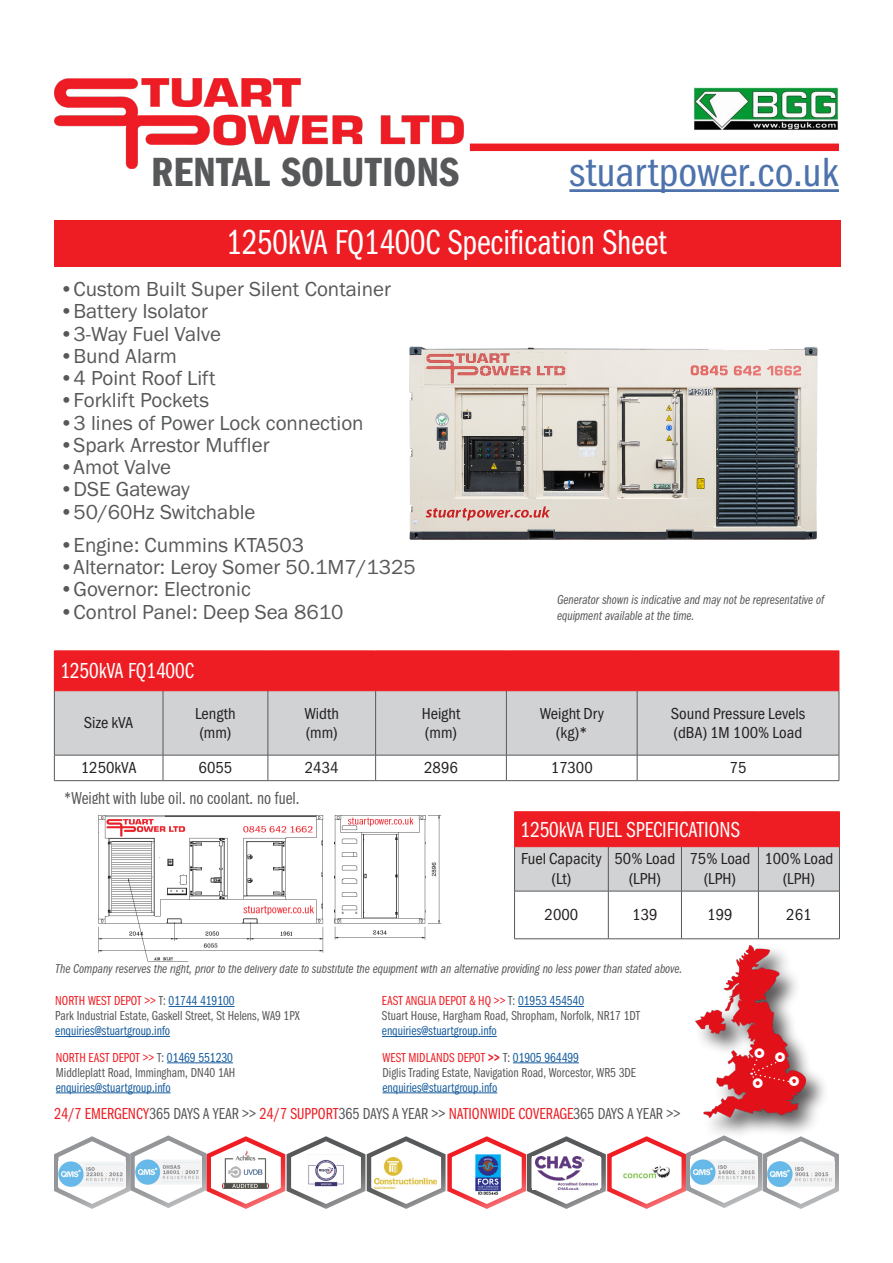
<style>
.page{position:relative;width:893px;height:1263px;background:#fff}
.page>*{position:absolute;margin:0;border:0;box-sizing:border-box;transform-origin:0 0}
.t1{font:42.3px "Franklin Gothic URW Com Boo";color:#4d72ac;scale:1.14 1}
.t2{font:42.3px "Franklin Gothic URW Com Dem";color:#57585a;scale:1.14 1}
.t3{font:36px "Franklin Gothic URW Com Boo";color:#fff}
.t4{font:22.5px "Franklin Gothic URW Com Boo";color:#fff}
.t5{font:21px "Franklin Gothic URW Boo";color:#57585a}
.t6{font:18px "Franklin Gothic URW Com Boo";color:#57585a}
.t7{font:16.5px/19.8px "Franklin Gothic URW Cond";color:#231f20;text-align:center}
.t8{font:16.5px "Franklin Gothic URW Com Boo";color:#ee1d23}
.t9{font:13.5px/16.2px "Franklin Gothic URW Com Boo Ita";color:#57585a}
.t10{font:13.5px "Franklin Gothic URW Com Boo";color:#57585a}
.t11{font:13.5px "Franklin Gothic URW Com Boo";color:#ee1d23}
.t12{font:13.5px "Franklin Gothic URW Com Boo";color:#175d9e}
.s1{font-family:"Franklin Gothic URW Com Boo"}
.s2{color:#57585a}
.s3{color:#175d9e}
.s4{font-family:"Franklin Gothic URW Com Dem"}
</style>
<div class="page">
<div style="left:54px;top:221px;width:786px;height:46px;background:#ee1d23"></div>
<svg style="left:54px;top:1135px;width:785px;height:74px"></svg>
<img style="left:691px;top:1159px;width:66px;height:25px">
<img style="left:767px;top:1161px;width:68px;height:25px">
<img style="left:54px;top:79px;width:409px;height:90px">
<div style="left:470px;top:144px;width:369px;height:7px;background:#ee1d23"></div>
<img style="left:409px;top:346px;width:409px;height:194px">
<div style="left:54px;top:651px;width:785px;height:40px;background:#ee1d23"></div>
<div style="left:55px;top:691px;width:784px;height:64px;background:#d1d2d4"></div>
<hr style="left:54px;top:650px;width:109px;height:1px;background:#ee1d23">
<hr style="left:163px;top:650px;width:105px;height:1px;background:#ee1d23">
<hr style="left:268px;top:650px;width:108px;height:1px;background:#ee1d23">
<hr style="left:376px;top:650px;width:130px;height:1px;background:#ee1d23">
<hr style="left:506px;top:650px;width:131px;height:1px;background:#ee1d23">
<hr style="left:637px;top:650px;width:202px;height:1px;background:#ee1d23">
<hr style="left:839px;top:651px;width:1px;height:39px;background:#ee1d23">
<hr style="left:54px;top:691px;width:1px;height:64px;background:#57585a">
<hr style="left:163px;top:691px;width:1px;height:64px;background:#57585a">
<hr style="left:268px;top:691px;width:1px;height:64px;background:#57585a">
<hr style="left:375px;top:691px;width:1px;height:64px;background:#57585a">
<hr style="left:506px;top:691px;width:1px;height:64px;background:#57585a">
<hr style="left:637px;top:691px;width:1px;height:64px;background:#57585a">
<hr style="left:839px;top:691px;width:1px;height:64px;background:#57585a">
<svg style="left:54px;top:755px;width:786px;height:26px"></svg>
<hr style="left:54px;top:780px;width:109px;height:1px;background:#57585a">
<hr style="left:163px;top:780px;width:105px;height:1px;background:#57585a">
<hr style="left:268px;top:780px;width:108px;height:1px;background:#57585a">
<hr style="left:376px;top:780px;width:130px;height:1px;background:#57585a">
<hr style="left:506px;top:780px;width:131px;height:1px;background:#57585a">
<hr style="left:637px;top:780px;width:202px;height:1px;background:#57585a">
<hr style="left:569px;top:189px;width:270px;height:3px;background:#4d72ac">
<img style="left:694px;top:87px;width:145px;height:43px">
<div style="left:514px;top:812px;width:325px;height:35px;background:#ee1d23"></div>
<svg style="left:515px;top:847px;width:324px;height:91px"></svg>
<hr style="left:514px;top:847px;width:1px;height:44px;background:#57585a">
<hr style="left:608px;top:847px;width:1px;height:44px;background:#57585a">
<hr style="left:681px;top:847px;width:1px;height:44px;background:#57585a">
<hr style="left:758px;top:847px;width:1px;height:44px;background:#57585a">
<hr style="left:839px;top:847px;width:1px;height:44px;background:#57585a">
<hr style="left:514px;top:891px;width:94px;height:1px;background:#57585a">
<hr style="left:514px;top:891px;width:1px;height:47px;background:#57585a">
<hr style="left:608px;top:891px;width:73px;height:1px;background:#57585a">
<hr style="left:608px;top:891px;width:1px;height:47px;background:#57585a">
<hr style="left:681px;top:891px;width:77px;height:1px;background:#57585a">
<hr style="left:681px;top:891px;width:1px;height:47px;background:#57585a">
<hr style="left:758px;top:891px;width:82px;height:1px;background:#57585a">
<hr style="left:758px;top:891px;width:1px;height:47px;background:#57585a">
<hr style="left:839px;top:891px;width:1px;height:47px;background:#57585a">
<hr style="left:514px;top:938px;width:94px;height:1px;background:#57585a">
<hr style="left:608px;top:938px;width:73px;height:1px;background:#57585a">
<hr style="left:681px;top:938px;width:77px;height:1px;background:#57585a">
<hr style="left:758px;top:938px;width:82px;height:1px;background:#57585a">
<hr style="left:514px;top:811px;width:94px;height:1px;background:#ee1d23">
<hr style="left:608px;top:811px;width:73px;height:1px;background:#ee1d23">
<hr style="left:681px;top:811px;width:77px;height:1px;background:#ee1d23">
<hr style="left:758px;top:811px;width:82px;height:1px;background:#ee1d23">
<hr style="left:839px;top:812px;width:1px;height:34px;background:#ee1d23">
<hr style="left:758px;top:846px;width:82px;height:1px;background:#ee1d23">
<div style="left:694px;top:943px;width:136px;height:197px;background:#231f20;opacity:.75"></div>
<img style="left:695px;top:946px;width:111px;height:172px">
<hr style="left:167px;top:1062px;width:66px;height:1px;background:#175d9e">
<hr style="left:56px;top:1092px;width:115px;height:1px;background:#175d9e">
<hr style="left:169px;top:1006px;width:66px;height:1px;background:#175d9e">
<hr style="left:55px;top:1036px;width:115px;height:1px;background:#175d9e">
<hr style="left:513px;top:1062px;width:66px;height:1px;background:#175d9e">
<hr style="left:382px;top:1092px;width:115px;height:1px;background:#175d9e">
<hr style="left:518px;top:1006px;width:66px;height:1px;background:#175d9e">
<hr style="left:382px;top:1036px;width:115px;height:1px;background:#175d9e">
<img style="left:98px;top:815px;width:344px;height:147px">
<svg style="left:750px;top:1048px;width:49px;height:40px;background:#d72830"></svg>
<p class="t2" style="left:151px;top:143px;width:271px">RENTAL SOLUTIONS</p>
<p class="t1" style="left:569px;top:144px;width:238px">stuartpower.co.uk</p>
<p class="t3" style="left:227px;top:217px;width:441px">1250kVA FQ1400C Specification Sheet</p>
<p class="t5" style="left:60px;top:276px;width:333px">•Custom Built Super Silent Container</p>
<p class="t5" style="left:60px;top:298px;width:150px">•Battery Isolator</p>
<p class="t5" style="left:60px;top:320px;width:163px">•3-Way Fuel Valve</p>
<p class="t5" style="left:60px;top:343px;width:119px">•Bund Alarm</p>
<p class="t5" style="left:60px;top:365px;width:158px">•4 Point Roof Lift</p>
<p class="t5" style="left:60px;top:387px;width:151px">•Forklift Pockets</p>
<p class="t5" style="left:60px;top:409px;width:306px">•3 lines of Power Lock connection</p>
<p class="t5" style="left:60px;top:432px;width:212px">•Spark Arrestor Muffler</p>
<p class="t5" style="left:60px;top:454px;width:113px">•Amot Valve</p>
<p class="t5" style="left:60px;top:476px;width:132px">•DSE Gateway</p>
<p class="t5" style="left:60px;top:498px;width:197px"><span class="s1">•</span>50/60Hz Switchable</p>
<p class="t5" style="left:60px;top:532px;width:246px">•Engine: Cummins KTA503</p>
<p class="t5" style="left:60px;top:554px;width:358px">•Alternator: Leroy Somer 50.1M7/1325</p>
<p class="t5" style="left:60px;top:576px;width:193px"><span class="s1">•</span>Governor: Electronic</p>
<p class="t5" style="left:60px;top:599px;width:285px"><span class="s1">•</span>Control Panel: Deep Sea 8610</p>
<p class="t4" style="left:60px;top:656px;width:135px">1250kVA FQ1400C</p>
<p class="t7" style="left:84px;top:712px;width:51px">Size kVA</p>
<p class="t7" style="left:195px;top:702px;width:42px">Length</p>
<p class="t7" style="left:200px;top:722px;width:33px">(mm)</p>
<p class="t7" style="left:304px;top:702px;width:36px">Width</p>
<p class="t7" style="left:306px;top:722px;width:33px">(mm)</p>
<p class="t7" style="left:422px;top:702px;width:40px">Height</p>
<p class="t7" style="left:425px;top:722px;width:33px">(mm)</p>
<p class="t9" style="left:557px;top:592px;width:269px">Generator shown is indicative and may not be representative of equipment available at the time.</p>
<p class="t7" style="left:540px;top:702px;width:66px">Weight Dry</p>
<p class="t7" style="left:556px;top:722px;width:33px">(kg)*</p>
<p class="t7" style="left:671px;top:702px;width:136px">Sound Pressure Levels</p>
<p class="t7" style="left:674px;top:722px;width:130px">(dBA) 1M 100% Load</p>
<p class="t7" style="left:81px;top:757px;width:57px">1250kVA</p>
<p class="t7" style="left:199px;top:757px;width:35px">6055</p>
<p class="t7" style="left:305px;top:757px;width:35px">2434</p>
<p class="t7" style="left:424px;top:757px;width:35px">2896</p>
<p class="t7" style="left:551px;top:757px;width:44px">17300</p>
<p class="t7" style="left:730px;top:757px;width:18px">75</p>
<p class="t6" style="left:64px;top:786px;width:237px">*Weight with lube oil, no coolant, no fuel.</p>
<p class="t4" style="left:520px;top:814px;width:221px">1250kVA FUEL SPECIFICATIONS</p>
<p class="t7" style="left:521px;top:848px;width:82px">Fuel Capacity (Lt)</p>
<p class="t7" style="left:614px;top:848px;width:62px">50% Load</p>
<p class="t7" style="left:689px;top:848px;width:62px">75% Load</p>
<p class="t7" style="left:704px;top:868px;width:33px">(LPH)</p>
<p class="t7" style="left:629px;top:868px;width:33px">(LPH)</p>
<p class="t7" style="left:764px;top:848px;width:71px">100% Load</p>
<p class="t7" style="left:783px;top:868px;width:33px">(LPH)</p>
<p class="t7" style="left:545px;top:904px;width:35px">2000</p>
<p class="t7" style="left:632px;top:904px;width:27px">139</p>
<p class="t7" style="left:707px;top:904px;width:27px">199</p>
<p class="t7" style="left:786px;top:904px;width:27px">261</p>
<p class="t9" style="left:55px;top:961px;width:629px">The Company reserves the right, prior to the delivery date to substitute the equipment with an alternative providing no less power than stated above.</p>
<p class="t11" style="left:55px;top:991px;width:181px">NORTH WEST DEPOT &gt;&gt; <span class="s2">T:</span> <span class="s3">01744 419100</span></p>
<p class="t10" style="left:55px;top:1006px;width:246px">Park Industrial Estate, Gaskell Street, St Helens, WA9 1PX</p>
<p class="t12" style="left:55px;top:1021px;width:116px">enquiries@stuartgroup.info</p>
<p class="t11" style="left:56px;top:1048px;width:179px">NORTH EAST DEPOT &gt;&gt; <span class="s2">T:</span> <span class="s3">01469 551230</span></p>
<p class="t10" style="left:56px;top:1063px;width:181px">Middleplatt Road, Immingham, DN40 1AH</p>
<p class="t12" style="left:56px;top:1078px;width:116px">enquiries@stuartgroup.info</p>
<p class="t11" style="left:382px;top:991px;width:204px">EAST ANGLIA DEPOT &amp; HQ &gt;&gt; <span class="s2">T:</span> <span class="s3">01953 454540</span></p>
<p class="t10" style="left:382px;top:1006px;width:260px">Stuart House, Hargham Road, Shropham, Norfolk, NR17 1DT</p>
<p class="t12" style="left:382px;top:1021px;width:116px">enquiries@stuartgroup.info</p>
<p class="t11" style="left:382px;top:1048px;width:198px">WEST MIDLANDS DEPOT <span class="s4">&gt;&gt;</span> <span class="s2">T:</span> <span class="s3">01905 964499</span></p>
<p class="t10" style="left:382px;top:1063px;width:255px">Diglis Trading Estate, Navigation Road, Worcestor, WR5 3DE</p>
<p class="t12" style="left:382px;top:1078px;width:116px">enquiries@stuartgroup.info</p>
<p class="t8" style="left:54px;top:1102px;width:628px">24/7 EMERGENCY<span class="s2">365 DAYS A YEAR &gt;&gt;</span> 24/7 SUPPORT<span class="s2">365 DAYS A YEAR &gt;&gt;</span> NATIONWIDE COVERAGE<span class="s2">365 DAYS A YEAR &gt;&gt;</span></p>
</div>
